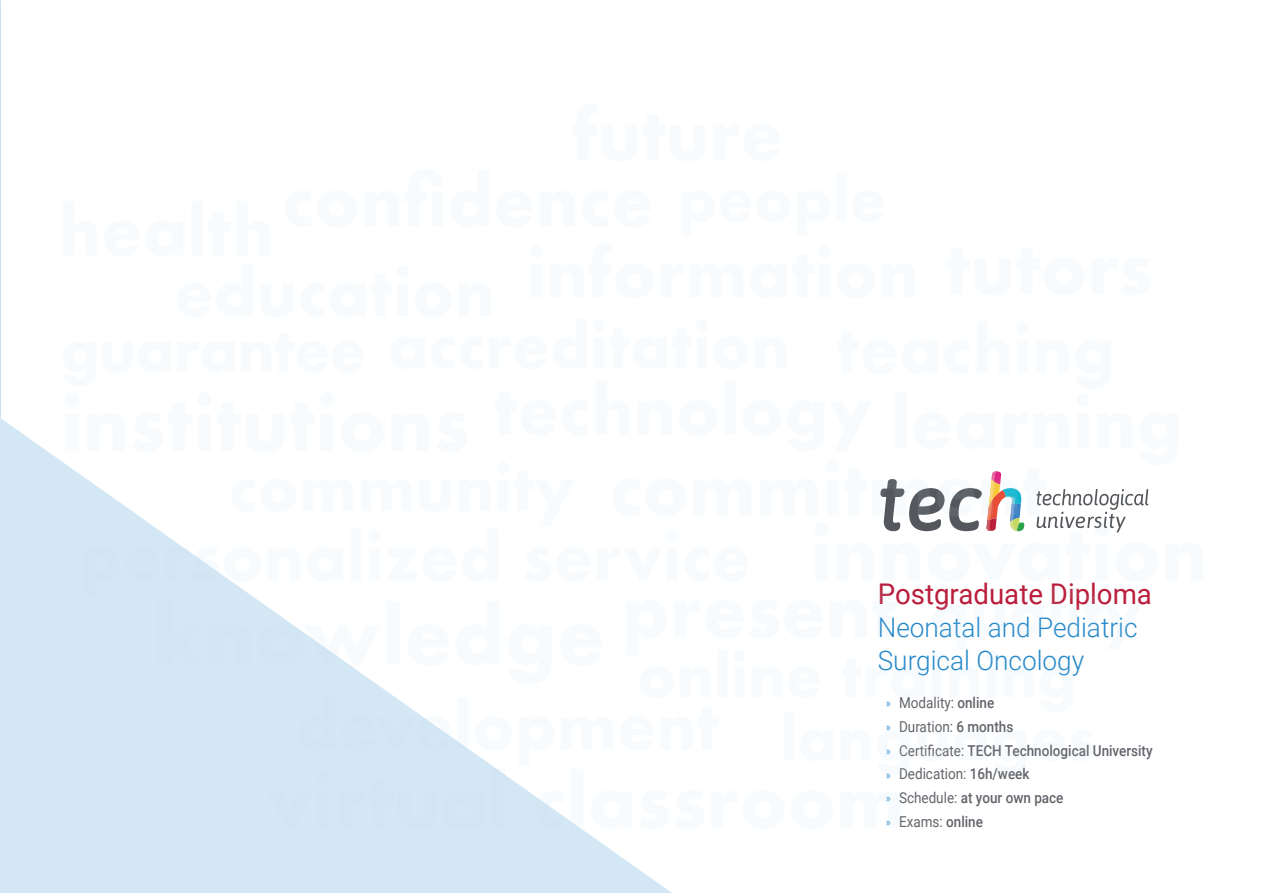
<style>
.page{position:relative;width:1263px;height:893px;background:#fff}
.page>*{position:absolute;margin:0;border:0;box-sizing:border-box;transform-origin:0 0}
.t1{font:28.5px "Roboto";color:#ba1e3c}
.t2{font:300 27px/33px "Roboto";color:#2488c9}
.t3{font:500 15px/23.7px "Roboto";color:#61646a;scale:.9 1}
.s1{font-family:"Myriad Pro";font-weight:400;font-size:12px;color:#2488c9}
.s2{font-weight:400}
</style>
<div class="page">
<div style="left:0;top:418px;width:672px;height:475px;background:#d4e7f4"></div>
<svg style="left:63px;top:418px;width:1086px;height:411px"></svg>
<h1 class="t1" style="left:878px;top:574px;width:276px">Postgraduate Diploma</h1>
<h2 class="t2" style="left:878px;top:610px;width:261px">Neonatal and Pediatric<br>Surgical Oncology</h2>
<p class="t3" style="left:886px;top:690px;width:297px"><span class="s1">»</span> <span class="s2">Modality:</span> online<br><span class="s1">»</span> <span class="s2">Duration:</span> 6 months<br><span class="s1">»</span> <span class="s2">Certificate:</span> TECH Technological University <span class="s1">»</span> <span class="s2">Dedication:</span> 16h/week<br><span class="s1">»</span> <span class="s2">Schedule:</span> at your own pace<br><span class="s1">»</span> <span class="s2">Exams:</span> online</p>
</div>
